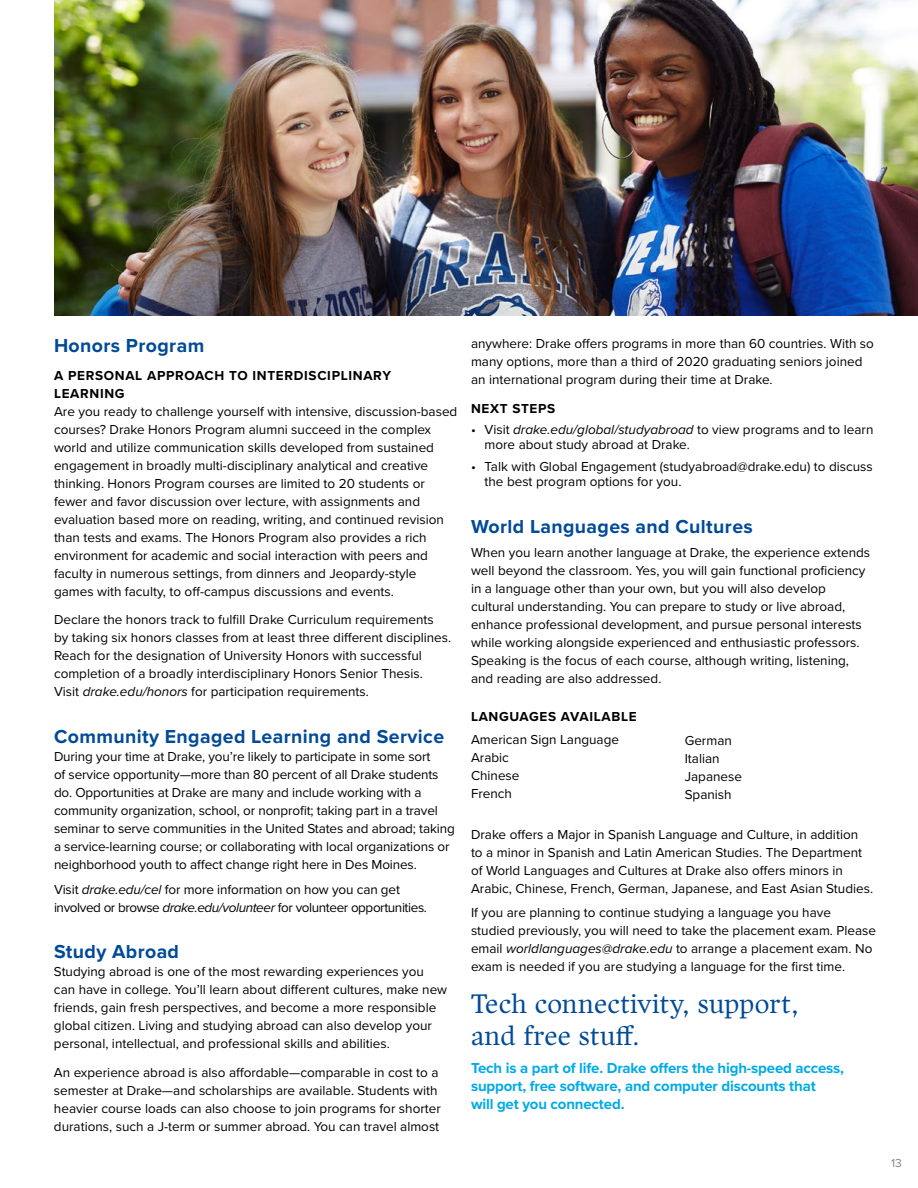
<style>
.page{position:relative;width:918px;height:1188px;background:#fff}
.page>*{position:absolute;margin:0;border:0;box-sizing:border-box;transform-origin:0 0}
.t1{font:300 27px/31.5px "Harfang";letter-spacing:.01em;color:#004a98}
.t2{font:700 19.5px "Proxima Nova";letter-spacing:.02em;color:#004a98}
.t3{font:700 15px/18px "Proxima Nova";letter-spacing:-.01em;color:#00aae7}
.t4{font:13.5px/18px "Proxima Nova";color:#000}
.t5{font:13.5px/18px "Proxima Nova";letter-spacing:-.03em;color:#000}
.t6{font:700 13.5px/18px "Proxima Nova";letter-spacing:.05em;color:#000}
.t7{font:12px "Proxima Nova";color:#808285}
.s1{font-style:italic}
</style>
<div class="page">
<img style="left:54px;top:0;width:864px;height:315px">
<h2 class="t2" style="left:54px;top:331px;width:152px">Honors Program</h2>
<p class="t6" style="left:54px;top:366px;width:339px">A PERSONAL APPROACH TO INTERDISCIPLINARY<br>LEARNING</p>
<p class="t4" style="left:54px;top:402px;width:405px">Are you ready to challenge yourself with intensive, discussion-based courses? Drake Honors Program alumni succeed in the complex world and utilize communication skills developed from sustained engagement in broadly multi-disciplinary analytical and creative thinking. Honors Program courses are limited to 20 students or fewer and favor discussion over lecture, with assignments and evaluation based more on reading, writing, and continued revision than tests and exams. The Honors Program also provides a rich environment for academic and social interaction with peers and faculty in numerous settings, from dinners and Jeopardy-style games with faculty, to off-campus discussions and events.</p>
<p class="t4" style="left:54px;top:610px;width:399px">Declare the honors track to fulfill Drake Curriculum requirements by taking six honors classes from at least three different disciplines.<br>Reach for the designation of University Honors with successful completion of a broadly interdisciplinary Honors Senior Thesis.<br>Visit <span class="s1">drake.edu/honors</span> for participation requirements.</p>
<h2 class="t2" style="left:54px;top:722px;width:392px">Community Engaged Learning and Service</h2>
<p class="t4" style="left:54px;top:747px;width:402px">During your time at Drake, you’re likely to participate in some sort<br>of service opportunity—more than 80 percent of all Drake students do. Opportunities at Drake are many and include working with a community organization, school, or nonprofit; taking part in a travel seminar to serve communities in the United States and abroad; taking a service-learning course; or collaborating with local organizations or neighborhood youth to affect change right here in Des Moines.</p>
<p class="t5" style="left:54px;top:880px;width:375px">Visit <span class="s1">drake.edu/cel</span> for more information on how you can get involved or browse <span class="s1">drake.edu/volunteer</span> for volunteer opportunities.</p>
<h2 class="t2" style="left:54px;top:937px;width:127px">Study Abroad</h2>
<p class="t4" style="left:54px;top:962px;width:395px">Studying abroad is one of the most rewarding experiences you can have in college. You’ll learn about different cultures, make new friends, gain fresh perspectives, and become a more responsible global citizen. Living and studying abroad can also develop your personal, intellectual, and professional skills and abilities.</p>
<p class="t4" style="left:54px;top:1063px;width:388px">An experience abroad is also affordable—comparable in cost to a semester at Drake—and scholarships are available. Students with heavier course loads can also choose to join programs for shorter durations, such a J-term or summer abroad. You can travel almost</p>
<p class="t4" style="left:471px;top:334px;width:404px">anywhere: Drake offers programs in more than 60 countries. With so many options, more than a third of 2020 graduating seniors joined an international program during their time at Drake.</p>
<p class="t6" style="left:471px;top:399px;width:86px">NEXT STEPS</p>
<p class="t4" style="left:484px;top:422px;width:390px;line-height:15px;text-indent:-14px">• Visit <span class="s1">drake.edu/global/studyabroad</span> to view programs and to learn more about study abroad at Drake.</p>
<p class="t4" style="left:484px;top:459px;width:390px;line-height:15px;text-indent:-14px">• Talk with Global Engagement (studyabroad@drake.edu) to discuss the best program options for you.</p>
<h2 class="t2" style="left:471px;top:512px;width:283px">World Languages and Cultures</h2>
<p class="t4" style="left:471px;top:543px;width:401px">When you learn another language at Drake, the experience extends well beyond the classroom. Yes, you will gain functional proficiency in a language other than your own, but you will also develop cultural understanding. You can prepare to study or live abroad, enhance professional development, and pursue personal interests while working alongside experienced and enthusiastic professors.<br>Speaking is the focus of each course, although writing, listening, and reading are also addressed.</p>
<p class="t6" style="left:471px;top:708px;width:167px">LANGUAGES AVAILABLE</p>
<p class="t4" style="left:471px;top:730px;width:150px">American Sign Language<br>Arabic<br>Chinese<br>French</p>
<p class="t4" style="left:685px;top:731px;width:59px">German<br>Italian<br>Japanese<br>Spanish</p>
<p class="t4" style="left:471px;top:824px;width:404px">Drake offers a Major in Spanish Language and Culture, in addition to a minor in Spanish and Latin American Studies. The Department of World Languages and Cultures at Drake also offers minors in Arabic, Chinese, French, German, Japanese, and East Asian Studies.</p>
<p class="t4" style="left:471px;top:903px;width:407px">If you are planning to continue studying a language you have studied previously, you will need to take the placement exam. Please email <span class="s1">worldlanguages@drake.edu</span> to arrange a placement exam. No exam is needed if you are studying a language for the first time.</p>
<h1 class="t1" style="left:471px;top:988px;width:329px">Tech connectivity, support, and free stuff.</h1>
<p class="t3" style="left:471px;top:1059px;width:375px">Tech is a part of life. Drake offers the high-speed access, support, free software, and computer discounts that<br>will get you connected.</p>
<p class="t7" style="left:891px;top:1154px;width:12px">13</p>
</div>
